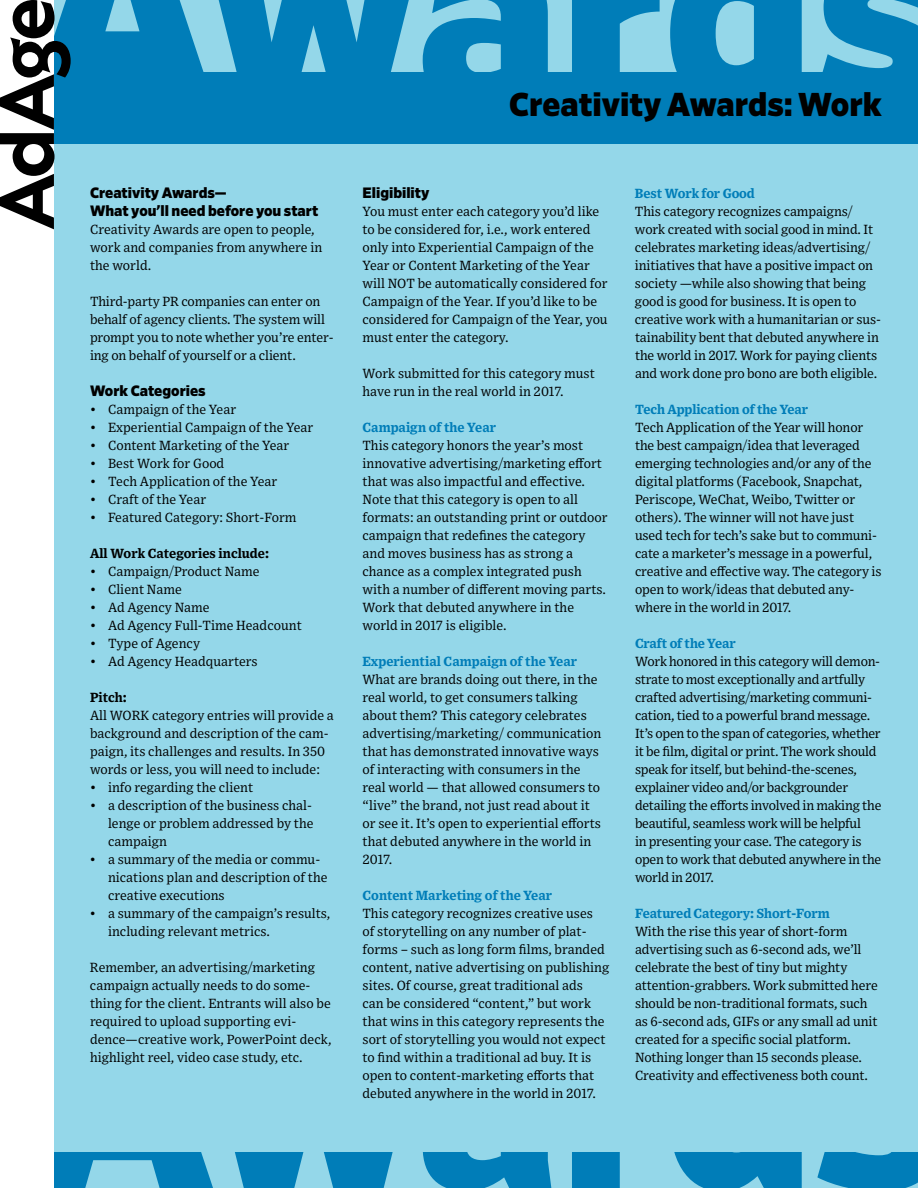
<style>
.page{position:relative;width:918px;height:1188px;background:#fff}
.page>*{position:absolute;margin:0;border:0;box-sizing:border-box;transform-origin:0 0}
.t1{font:900 33px "Retina";color:#000}
.t2{font:900 15px/18px "Retina";color:#000}
.t3{font:13.35px/18px "Exchange";letter-spacing:-.005em;color:#000}
.t4{font:700 13.35px "Exchange";letter-spacing:-.01em;color:#007db8}
.t5{font:700 13.35px "Exchange";color:#000}
</style>
<div class="page">
<svg style="left:54px;top:1152px;width:864px;height:36px;background:#2f9ac7"></svg>
<div style="left:54px;top:144px;width:864px;height:1008px;background:#94d7e9"></div>
<div style="left:54px;top:72px;width:864px;height:72px;background:#007db8"></div>
<svg style="left:71px;top:0;width:847px;height:72px;background:#2f99c7"></svg>
<svg style="left:0;top:0;width:71px;height:229px"></svg>
<p class="t2" style="left:90px;top:183px;width:230px">Creativity Awards—<br>What you’ll need before you start</p>
<p class="t3" style="left:90px;top:220px;width:234px">Creativity Awards are open to people, work and companies from anywhere in the world.</p>
<p class="t3" style="left:90px;top:292px;width:245px">Third-party PR companies can enter on behalf of agency clients. The system will prompt you to note whether you’re enter&shy;ing on behalf of yourself or a client.</p>
<p class="t2" style="left:90px;top:381px;width:117px">Work Categories</p>
<p class="t3" style="left:90px;top:400px;width:148px">• Campaign of the Year</p>
<p class="t3" style="left:90px;top:418px;width:225px">• Experiential Campaign of the Year</p>
<p class="t3" style="left:90px;top:436px;width:201px">• Content Marketing of the Year</p>
<p class="t3" style="left:90px;top:454px;width:136px">• Best Work for Good</p>
<p class="t3" style="left:90px;top:472px;width:189px">• Tech Application of the Year</p>
<p class="t3" style="left:90px;top:490px;width:118px">• Craft of the Year</p>
<p class="t3" style="left:90px;top:508px;width:208px">• Featured Category: Short-Form</p>
<p class="t5" style="left:90px;top:543px;width:181px">All Work Categories include:</p>
<p class="t3" style="left:90px;top:562px;width:171px">• Campaign/Product Name</p>
<p class="t3" style="left:90px;top:580px;width:93px">• Client Name</p>
<p class="t3" style="left:90px;top:598px;width:121px">• Ad Agency Name</p>
<p class="t3" style="left:90px;top:616px;width:213px">• Ad Agency Full-Time Headcount</p>
<p class="t3" style="left:90px;top:634px;width:112px">• Type of Agency</p>
<p class="t3" style="left:90px;top:652px;width:169px">• Ad Agency Headquarters</p>
<p class="t5" style="left:90px;top:687px;width:38px">Pitch:</p>
<p class="t3" style="left:90px;top:706px;width:245px">All WORK category entries will provide a background and description of the cam&shy;paign, its challenges and results. In 350 words or less, you will need to include:</p>
<p class="t3" style="left:90px;top:778px;width:165px">• info regarding the client</p>
<p class="t3" style="left:108px;top:796px;width:207px;text-indent:-18px">• a description of the business chal&shy;lenge or problem addressed by the campaign</p>
<p class="t3" style="left:108px;top:850px;width:221px;text-indent:-18px">• a summary of the media or commu&shy;nications plan and description of the creative executions</p>
<p class="t3" style="left:108px;top:904px;width:224px;text-indent:-18px">• a summary of the campaign’s results, including relevant metrics.</p>
<p class="t3" style="left:90px;top:958px;width:243px">Remember, an advertising/marketing campaign actually needs to do some&shy;thing for the client. Entrants will also be required to upload supporting evi&shy;dence—creative work, PowerPoint deck, highlight reel, video case study, etc.</p>
<h1 class="t1" style="left:509px;top:82px;width:374px">Creativity Awards: Work</h1>
<p class="t2" style="left:363px;top:183px;width:68px">Eligibility</p>
<p class="t3" style="left:363px;top:202px;width:247px">You must enter each category you’d like to be considered for, i.e., work entered only into Experiential Campaign of the Year or Content Marketing of the Year will NOT be automatically considered for Campaign of the Year. If you’d like to be considered for Campaign of the Year, you must enter the category.</p>
<p class="t3" style="left:363px;top:364px;width:234px">Work submitted for this category must have run in the real world in 2017.</p>
<p class="t4" style="left:363px;top:417px;width:135px">Campaign of the Year</p>
<p class="t3" style="left:363px;top:436px;width:247px">This category honors the year’s most innovative advertising/marketing effort that was also impactful and effective.<br>Note that this category is open to all formats: an outstanding print or outdoor campaign that redefines the category and moves business has as strong a chance as a complex integrated push with a number of different moving parts.<br>Work that debuted anywhere in the world in 2017 is eligible.</p>
<p class="t4" style="left:363px;top:651px;width:216px">Experiential Campaign of the Year</p>
<p class="t3" style="left:363px;top:670px;width:240px">What are brands doing out there, in the real world, to get consumers talking about them? This category celebrates advertising/marketing/ communication that has demonstrated innovative ways of interacting with consumers in the real world — that allowed consumers to “live” the brand, not just read about it or see it. It’s open to experiential efforts that debuted anywhere in the world in 2017.</p>
<p class="t4" style="left:363px;top:885px;width:191px">Content Marketing of the Year</p>
<p class="t3" style="left:363px;top:904px;width:249px">This category recognizes creative uses<br>of storytelling on any number of plat&shy;forms – such as long form films, branded content, native advertising on publishing sites. Of course, great traditional ads<br>can be considered “content,” but work that wins in this category represents the sort of storytelling you would not expect to find within a traditional ad buy. It is open to content-marketing efforts that debuted anywhere in the world in 2017.</p>
<p class="t4" style="left:635px;top:183px;width:121px">Best Work for Good</p>
<p class="t3" style="left:635px;top:202px;width:248px">This category recognizes campaigns/ work created with social good in mind. It celebrates marketing ideas/advertising/ initiatives that have a positive impact on society —while also showing that being good is good for business. It is open to creative work with a humanitarian or sus&shy;tainability bent that debuted anywhere in the world in 2017. Work for paying clients and work done pro bono are both eligible.</p>
<p class="t4" style="left:635px;top:399px;width:175px">Tech Application of the Year</p>
<p class="t3" style="left:635px;top:418px;width:248px">Tech Application of the Year will honor the best campaign/idea that leveraged emerging technologies and/or any of the digital platforms (Facebook, Snapchat, Periscope, WeChat, Weibo, Twitter or others). The winner will not have just used tech for tech’s sake but to communi&shy;cate a marketer’s message in a powerful, creative and effective way. The category is open to work/ideas that debuted any&shy;where in the world in 2017.</p>
<p class="t4" style="left:635px;top:633px;width:102px">Craft of the Year</p>
<p class="t3" style="left:635px;top:652px;width:248px">Work honored in this category will demon&shy;strate to most exceptionally and artfully crafted advertising/marketing communi&shy;cation, tied to a powerful brand message.<br>It’s open to the span of categories, whether it be film, digital or print. The work should speak for itself, but behind-the-scenes, explainer video and/or backgrounder detailing the efforts involved in making the beautiful, seamless work will be helpful<br>in presenting your case. The category is open to work that debuted anywhere in the world in 2017.</p>
<p class="t4" style="left:635px;top:903px;width:196px">Featured Category: Short-Form</p>
<p class="t3" style="left:635px;top:922px;width:244px">With the rise this year of short-form advertising such as 6-second ads, we’ll celebrate the best of tiny but mighty attention-grabbers. Work submitted here should be non-traditional formats, such as 6-second ads, GIFs or any small ad unit created for a specific social platform.<br>Nothing longer than 15 seconds please.<br>Creativity and effectiveness both count.</p>
</div>
